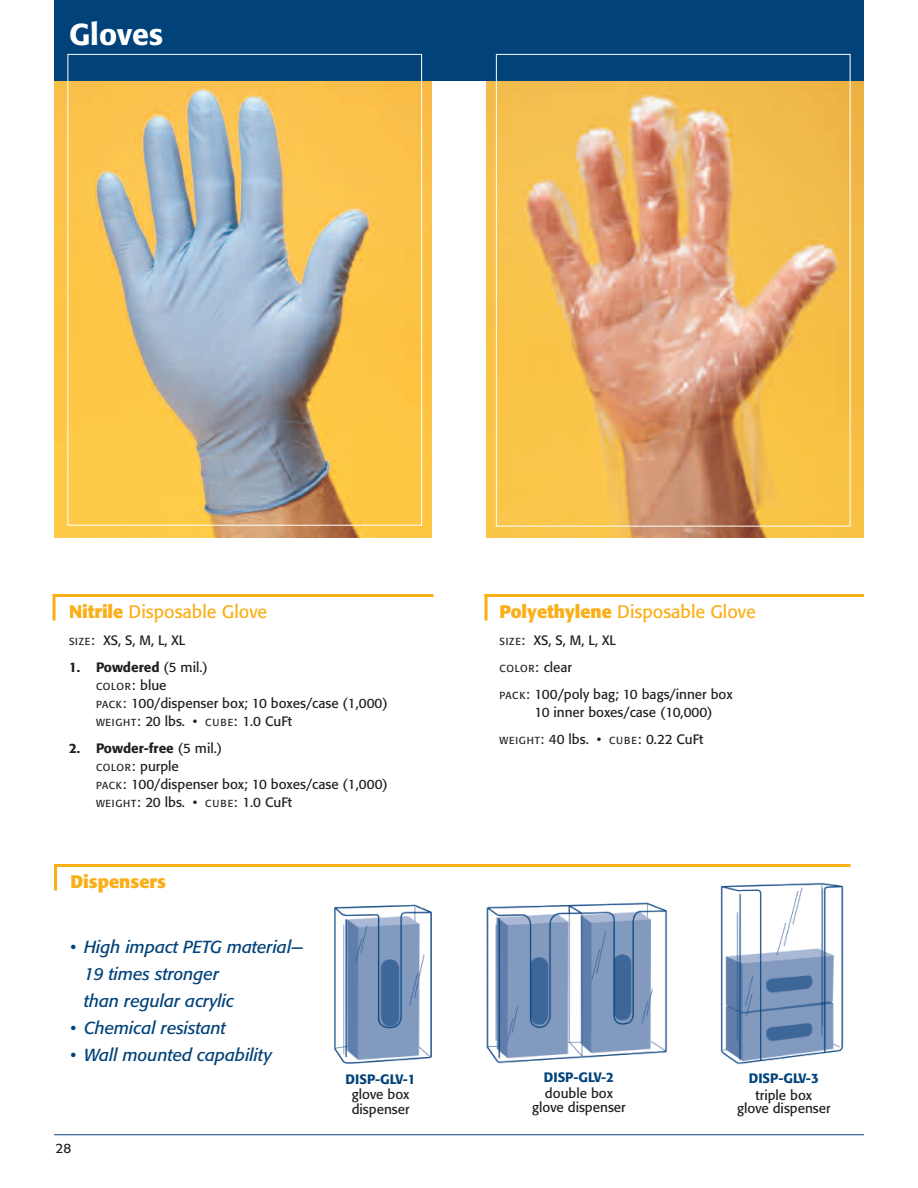
<style>
.page{position:relative;width:918px;height:1188px;background:#fff}
.page>*{position:absolute;margin:0;border:0;box-sizing:border-box;transform-origin:0 0}
.t1{font:500 30px "Formata";color:#fff}
.t2{font:18px "Formata";color:#faaf18}
.t3{font:700 18px "Formata";color:#faaf18}
.t4{font:italic 17.25px/27px "Formata";color:#004279}
.t5{font:13.5px/18px "Formata";color:#231f20}
.t6{font:500 13.5px "Formata";color:#004279}
.t7{font:500 13.5px "Formata";color:#231f20}
.t8{font:10.2px "Formata";letter-spacing:.065em;color:#231f20}
.s1{font-weight:700}
.s2{font-size:10.2px}
.s3{font-weight:400}
.s4{font-size:13.5px}
.s5{font-weight:500}
</style>
<div class="page">
<img style="left:486px;top:81px;width:378px;height:457px">
<img style="left:54px;top:81px;width:378px;height:457px">
<div style="left:54px;top:0;width:810px;height:81px;background:#004279"></div>
<hr style="left:54px;top:594px;width:380px;height:3px;background:#faaf18">
<hr style="left:484px;top:594px;width:380px;height:3px;background:#faaf18">
<hr style="left:484px;top:594px;width:3px;height:27px;background:#faaf18">
<hr style="left:52px;top:594px;width:3px;height:27px;background:#faaf18">
<img style="left:720px;top:882px;width:124px;height:183px">
<img style="left:486px;top:902px;width:182px;height:161px">
<img style="left:334px;top:904px;width:98px;height:160px">
<hr style="left:56px;top:864px;width:794px;height:3px;background:#faaf18">
<hr style="left:54px;top:864px;width:3px;height:27px;background:#faaf18">
<hr style="left:54px;top:1134px;width:810px;height:1px;background:#004279">
<h1 class="t1" style="left:69px;top:21px;width:96px">Gloves</h1>
<h2 class="t2" style="left:69px;top:604px;width:200px"><span class="s1">Nitrile</span> Disposable Glove</h2>
<p class="t5" style="left:69px;top:632px;width:118px"><span class="s2">SIZE</span>: XS, S, M, L, XL</p>
<p class="t7" style="left:69px;top:661px;width:140px">1. Powdered <span class="s3">(5 mil.)</span></p>
<p class="t8" style="left:96px;top:682px;width:72px">COLOR<span class="s4">: blue</span></p>
<p class="t5" style="left:96px;top:695px;width:293px"><span class="s2">PACK</span>: 100/dispenser box; 10 boxes/case (1,000)<br><span class="s2">WEIGHT</span>: 20 lbs. • <span class="s2">CUBE</span>: 1.0 CuFt</p>
<p class="t5" style="left:96px;top:740px;width:293px;text-indent:-27px"><span class="s5">2. Powder-free</span> (5 mil.)<br><span class="s2">COLOR</span>: purple<br><span class="s2">PACK</span>: 100/dispenser box; 10 boxes/case (1,000)<br><span class="s2">WEIGHT</span>: 20 lbs. • <span class="s2">CUBE</span>: 1.0 CuFt</p>
<h2 class="t3" style="left:70px;top:874px;width:97px">Dispensers</h2>
<p class="t4" style="left:84px;top:934px;width:221px;text-indent:-14px">• High impact PETG material—<br>19 times stronger<br>than regular acrylic</p>
<p class="t4" style="left:70px;top:1015px;width:157px">• Chemical resistant</p>
<p class="t4" style="left:70px;top:1042px;width:203px">• Wall mounted capability</p>
<p class="t5" style="left:56px;top:1141px;width:17px">28</p>
<p class="t6" style="left:346px;top:1073px;width:72px">DISP-GLV-1</p>
<p class="t5" style="left:352px;top:1088px;width:59px;line-height:15px">glove box dispenser</p>
<h2 class="t2" style="left:500px;top:604px;width:258px"><span class="s1">Polyethylene</span> Disposable Glove</h2>
<p class="t5" style="left:500px;top:628px;width:235px;line-height:27px"><span class="s2">SIZE</span>: XS, S, M, L, XL<br><span class="s2">COLOR</span>: clear<br><span class="s2">PACK</span>: 100/poly bag; 10 bags/inner box</p>
<p class="t5" style="left:500px;top:700px;width:215px;line-height:27px;text-indent:35px">10 inner boxes/case (10,000)<br><span class="s2">WEIGHT</span>: 40 lbs. • <span class="s2">CUBE</span>: 0.22 CuFt</p>
<p class="t6" style="left:544px;top:1071px;width:72px">DISP-GLV-2</p>
<p class="t5" style="left:532px;top:1088px;width:95px;line-height:13.5px;text-align:center">double box glove dispenser</p>
<p class="t6" style="left:749px;top:1073px;width:72px">DISP-GLV-3</p>
<p class="t5" style="left:737px;top:1090px;width:95px;line-height:13.5px;text-align:center">triple box<br>glove dispenser</p>
</div>
